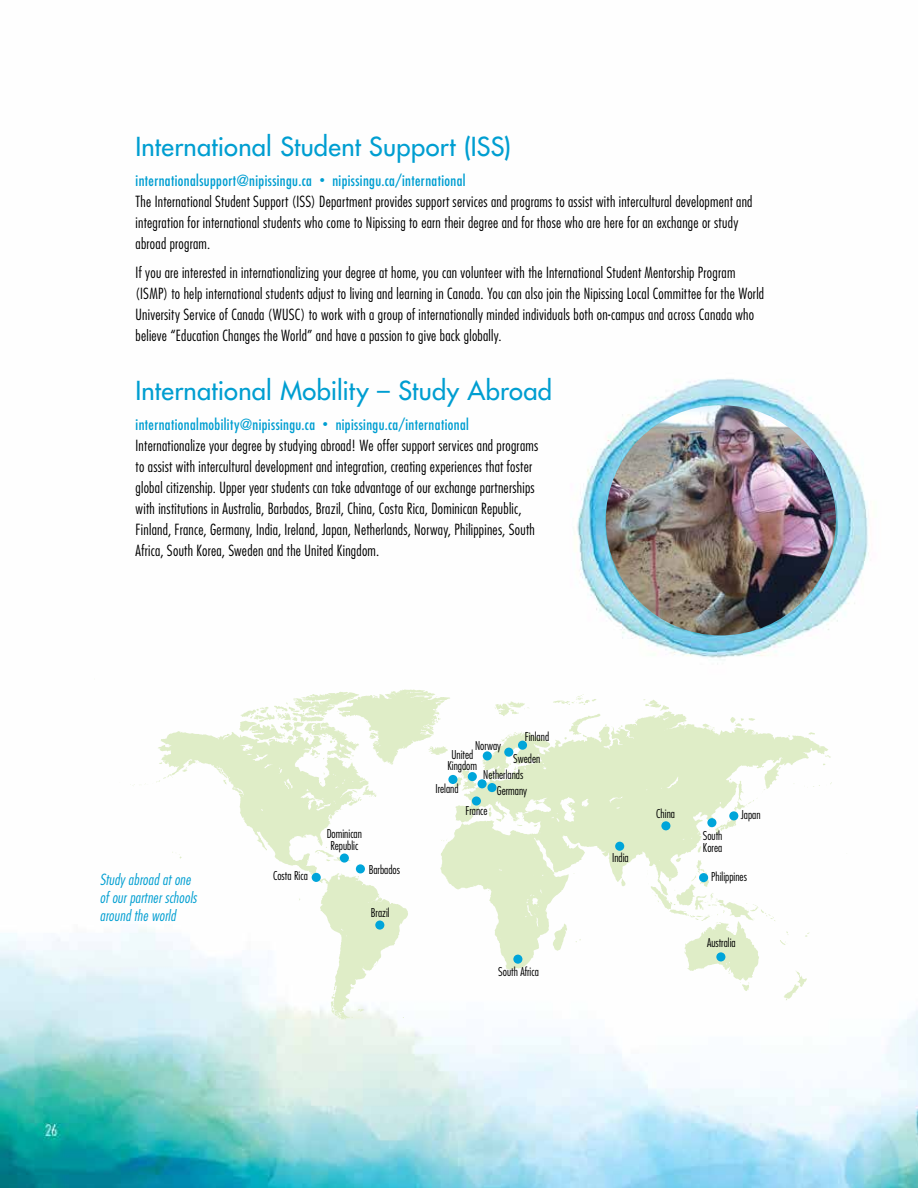
<style>
.page{position:relative;width:918px;height:1188px;background:#fff}
.page>*{position:absolute;margin:0;border:0;box-sizing:border-box;transform-origin:0 0}
.Title_Subhead{font:500 25.5px "Futura Std";letter-spacing:.01em;color:#009ed1}
.Paragraph_space_afte{font:300 condensed 15px/21px "Futura Std";letter-spacing:.015em;color:#000}
.Medium_Blue{font:condensed 15px "Futura Std";letter-spacing:.025em;color:#009ed1}
.Italic_Pull_quote{font:italic 300 condensed 15px/18px "Futura Std";letter-spacing:.02em;color:#009ed1}
.t1{font:300 condensed 11.85px/11.9px "Futura Std";color:#000;text-align:center}
.s1{font-weight:300;font-size:10.5px}
</style>
<div class="page">
<img style="left:0;top:378px;width:918px;height:810px">
<img style="left:606px;top:405px;width:230px;height:230px;border-radius:115px">
<svg style="left:120px;top:689px;width:727px;height:332px"></svg>
<div style="left:356px;top:864px;width:9px;height:9px;background:#00a5da;border-radius:50%"></div>
<div style="left:340px;top:854px;width:9px;height:9px;background:#00a5da;border-radius:50%"></div>
<div style="left:312px;top:873px;width:9px;height:9px;background:#00a5da;border-radius:50%"></div>
<div style="left:375px;top:921px;width:9px;height:9px;background:#00a5da;border-radius:50%"></div>
<div style="left:448px;top:775px;width:9px;height:9px;background:#00a5da;border-radius:50%"></div>
<div style="left:483px;top:751px;width:9px;height:9px;background:#00a5da;border-radius:50%"></div>
<div style="left:504px;top:748px;width:9px;height:9px;background:#00a5da;border-radius:50%"></div>
<div style="left:518px;top:741px;width:9px;height:9px;background:#00a5da;border-radius:50%"></div>
<div style="left:487px;top:783px;width:10px;height:9px;background:#00a5da;border-radius:50%"></div>
<div style="left:478px;top:779px;width:9px;height:9px;background:#00a5da;border-radius:50%"></div>
<div style="left:468px;top:772px;width:9px;height:9px;background:#00a5da;border-radius:50%"></div>
<div style="left:472px;top:796px;width:9px;height:10px;background:#00a5da;border-radius:50%"></div>
<div style="left:513px;top:955px;width:9px;height:9px;background:#00a5da;border-radius:50%"></div>
<div style="left:615px;top:842px;width:9px;height:9px;background:#00a5da;border-radius:50%"></div>
<div style="left:661px;top:821px;width:9px;height:9px;background:#00a5da;border-radius:50%"></div>
<div style="left:699px;top:873px;width:9px;height:9px;background:#00a5da;border-radius:50%"></div>
<div style="left:707px;top:818px;width:9px;height:9px;background:#00a5da;border-radius:50%"></div>
<div style="left:729px;top:811px;width:9px;height:9px;background:#00a5da;border-radius:50%"></div>
<div style="left:716px;top:952px;width:9px;height:9px;background:#00a5da;border-radius:50%"></div>
<h2 class="Title_Subhead" style="left:136px;top:131px;width:377px">International Student Support (ISS)</h2>
<p class="Medium_Blue" style="left:136px;top:171px;width:331px">internationalsupport@nipissingu.ca <span class="s1">•</span> nipissingu.ca/international</p>
<p class="Paragraph_space_afte" style="left:136px;top:191px;width:618px">The International Student Support (ISS) Department provides support services and programs to assist with intercultural development and integration for international students who come to Nipissing to earn their degree and for those who are here for an exchange or study abroad program.</p>
<p class="Paragraph_space_afte" style="left:136px;top:262px;width:630px">If you are interested in internationalizing your degree at home, you can volunteer with the International Student Mentorship Program (ISMP) to help international students adjust to living and learning in Canada. You can also join the Nipissing Local Committee for the World University Service of Canada (WUSC) to work with a group of internationally minded individuals both on-campus and across Canada who believe “Education Changes the World” and have a passion to give back globally.</p>
<h2 class="Title_Subhead" style="left:136px;top:375px;width:418px">International Mobility – Study Abroad</h2>
<p class="Medium_Blue" style="left:136px;top:415px;width:335px">internationalmobility@nipissingu.ca <span class="s1">•</span> nipissingu.ca/international</p>
<p class="Paragraph_space_afte" style="left:136px;top:435px;width:404px">Internationalize your degree by studying abroad! We offer support services and programs to assist with intercultural development and integration, creating experiences that foster global citizenship. Upper year students can take advantage of our exchange partnerships with institutions in Australia, Barbados, Brazil, China, Costa Rica, Dominican Republic, Finland, France, Germany, India, Ireland, Japan, Netherlands, Norway, Philippines, South Africa, South Korea, Sweden and the United Kingdom.</p>
<p class="Italic_Pull_quote" style="left:100px;top:871px;width:98px">Study abroad at one of our partner schools around the world</p>
<p class="t1" style="left:273px;top:870px;width:36px">Costa Rica</p>
<p class="t1" style="left:327px;top:827px;width:37px">Dominican<br>Republic</p>
<p class="t1" style="left:369px;top:864px;width:33px">Barbados</p>
<p class="t1" style="left:371px;top:907px;width:20px">Brazil</p>
<p class="t1" style="left:525px;top:731px;width:26px">Finland</p>
<p class="t1" style="left:475px;top:739px;width:28px">Norway</p>
<p class="t1" style="left:447px;top:748px;width:31px">United<br>Kingdom</p>
<p class="t1" style="left:513px;top:753px;width:29px">Sweden</p>
<p class="t1" style="left:497px;top:766px;width:32px;line-height:16.5px;text-align:left;text-indent:-14px">Netherlands<br>Germany</p>
<p class="t1" style="left:436px;top:783px;width:25px">Ireland</p>
<p class="t1" style="left:465px;top:804px;width:24px">France</p>
<p class="t1" style="left:498px;top:966px;width:42px">South Africa</p>
<p class="t1" style="left:612px;top:852px;width:18px">India</p>
<p class="t1" style="left:656px;top:808px;width:20px">China</p>
<p class="t1" style="left:703px;top:830px;width:21px;text-align:left">South<br>Korea</p>
<p class="t1" style="left:741px;top:808px;width:21px">Japan</p>
<p class="t1" style="left:711px;top:871px;width:37px">Philippines</p>
<p class="t1" style="left:707px;top:937px;width:30px">Australia</p>
</div>
